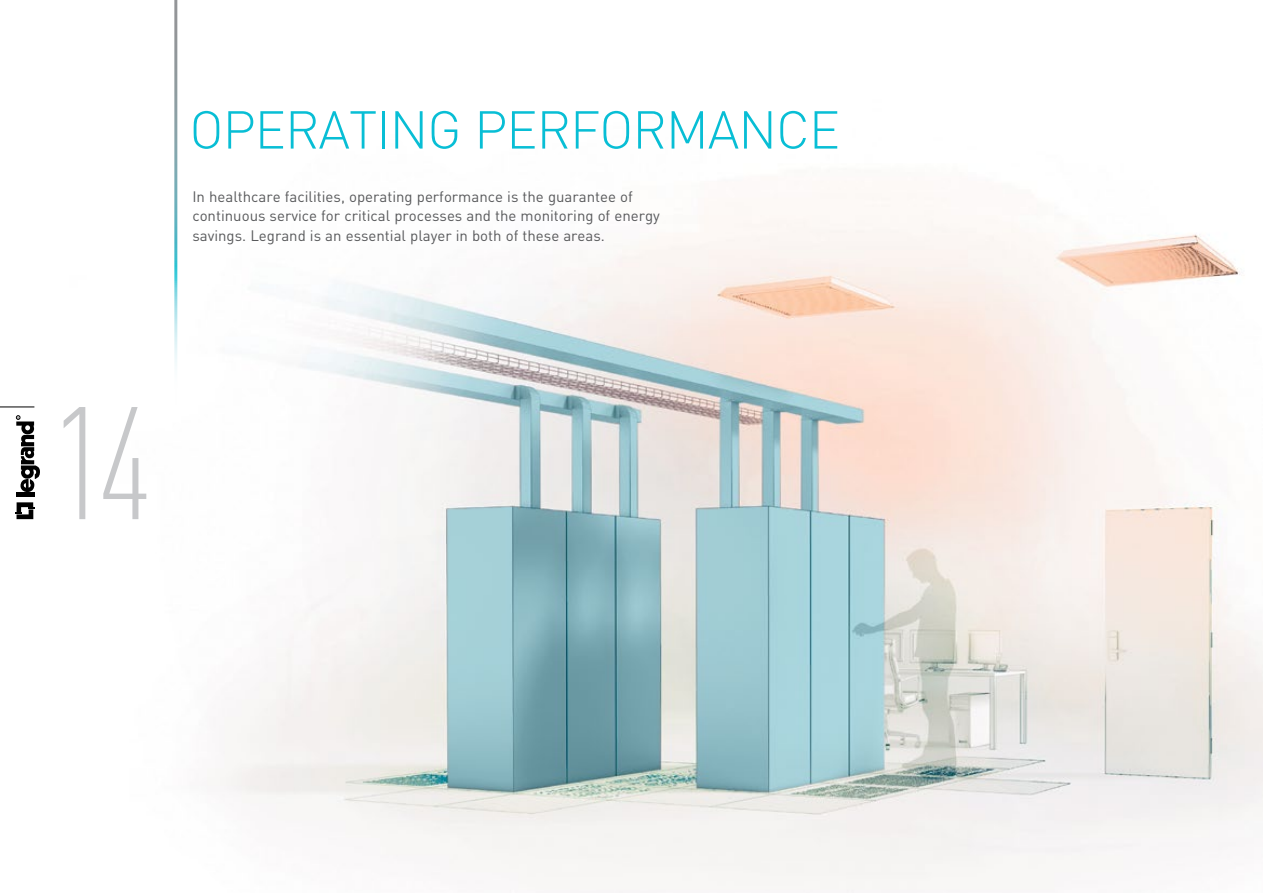
<style>
.page{position:relative;width:1263px;height:893px;background:#fff}
.page>*{position:absolute;margin:0;border:0;box-sizing:border-box;transform-origin:0 0}
.t1{font:300 condensed 157.5px "DIN Pro";color:#c7c8ca}
.t2{font:300 52.5px "DIN";letter-spacing:-.02em;color:#08bed5}
.t3{font:15px/19.5px "DIN";color:#58595b}
</style>
<div class="page">
<img style="left:177px;top:78px;width:1086px;height:815px">
<hr style="left:0;top:407px;width:34px;height:1px;background:#000">
<hr style="left:16px;top:493px;width:18px;height:4px;background:#000">
<svg style="left:15px;top:502px;width:20px;height:17px"></svg>
<svg style="left:16px;top:416px;width:24px;height:76px"></svg>
<h2 class="t2" style="left:189px;top:97px;width:652px">OPERATING PERFORMANCE</h2>
<p class="t3" style="left:192px;top:186px;width:469px">In healthcare facilities, operating performance is the guarantee of continuous service for critical processes and the monitoring of energy savings. Legrand is an essential player in both of these areas.</p>
<h1 class="t1" style="left:54px;top:352px;width:99px">14</h1>
</div>
